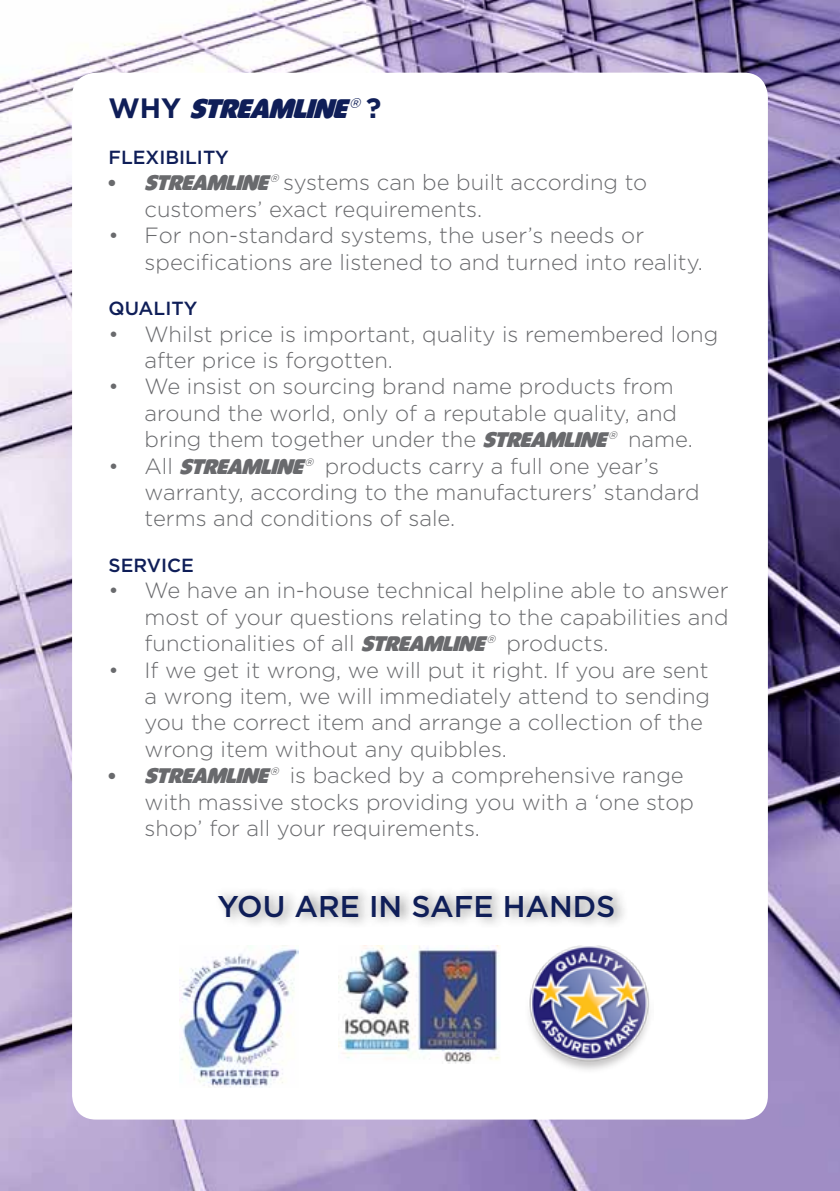
<style>
.page{position:relative;width:840px;height:1191px;background:#fff}
.page>*{position:absolute;margin:0;border:0;box-sizing:border-box;transform-origin:0 0}
.t1{font:500 30px "Gotham";color:#0f1e58}
.t2{font:italic 28px "Harry Obese";color:#0f1e58}
.t3{font:300 22px/26.4px "Gotham";color:#696a6d}
.t4{font:500 19px "Gotham";color:#0f1e58}
.s1{font-family:"Gotham";font-weight:700;font-style:normal}
.s2{font-family:"Gotham";font-weight:300}
.s3{font-family:"Harry Obese";font-weight:400}
.s4{font-family:"Harry Obese";font-weight:400;font-style:italic}
.s5{font-style:italic}
</style>
<div class="page">
<img style="left:0;top:0;width:839px;height:1191px">
<div style="left:72px;top:73px;width:695px;height:1046px;background:#fff;border-radius:24px"></div>
<img style="left:529px;top:945px;width:121px;height:125px">
<img style="left:339px;top:945px;width:161px;height:118px">
<img style="left:179px;top:945px;width:119px;height:142px">
<div style="left:214px;top:885px;width:414px;height:44px;background:#000;opacity:.45"></div>
<p class="t2" style="left:108px;top:91px;width:274px"><span class="s1">W H Y</span> STREAMLINE<span class="s2">®</span><span class="s1">?</span></p>
<p class="t4" style="left:108px;top:145px;width:60px">FLEXIBILI</p>
<p class="t4" style="left:203px;top:145px;width:25px">TY</p>
<p class="t3" style="left:144px;top:169px;width:504px;text-indent:-36px"><span class="s3">•</span> <span class="s4">STREAMLINE</span><span class="s5">®</span>systems can be built according to customers’ exact requirements.</p>
<p class="t3" style="left:144px;top:221px;width:559px;text-indent:-36px">• For non-standard systems, the user’s needs or specifications are listened to and turned into reality.</p>
<p class="t4" style="left:108px;top:296px;width:88px">QUALI TY</p>
<p class="t3" style="left:144px;top:320px;width:575px;text-indent:-36px">• Whilst price is important, quality is remembered long after price is forgotten.</p>
<p class="t3" style="left:144px;top:373px;width:549px;text-indent:-36px">• We insist on sourcing brand name products from around the world, only of a reputable quality, and bring them together under the <span class="s4">STREAMLINE</span><span class="s5">®</span> name.</p>
<p class="t3" style="left:144px;top:452px;width:556px;text-indent:-36px">• All <span class="s4">STREAMLINE</span><span class="s5">®</span> products carry a full one year’s warranty, according to the manufacturers’ standard terms and conditions of sale.</p>
<p class="t4" style="left:108px;top:553px;width:51px">SERVICE</p>
<p class="t3" style="left:144px;top:577px;width:585px;text-align:justify;text-indent:-36px">• We have an in-house technical helpline able to answer most of your questions relating to the capabilities and functionalities of all <span class="s4">STREAMLINE</span><span class="s5">®</span> products.</p>
<p class="t3" style="left:144px;top:656px;width:566px;text-indent:-36px">• If we get it wrong, we will put it right. If you are sent a wrong item, we will immediately attend to sending you the correct item and arrange a collection of the wrong item without any quibbles.</p>
<p class="t3" style="left:144px;top:761px;width:550px;text-indent:-36px"><span class="s3">•</span> <span class="s4">STREAMLINE</span><span class="s5">®</span> is backed by a comprehensive range with massive stocks providing you with a ‘one stop shop’ for all your requirements.</p>
<h1 class="t1" style="left:217px;top:887px;width:399px">YOU ARE IN SAFE HANDS</h1>
</div>
